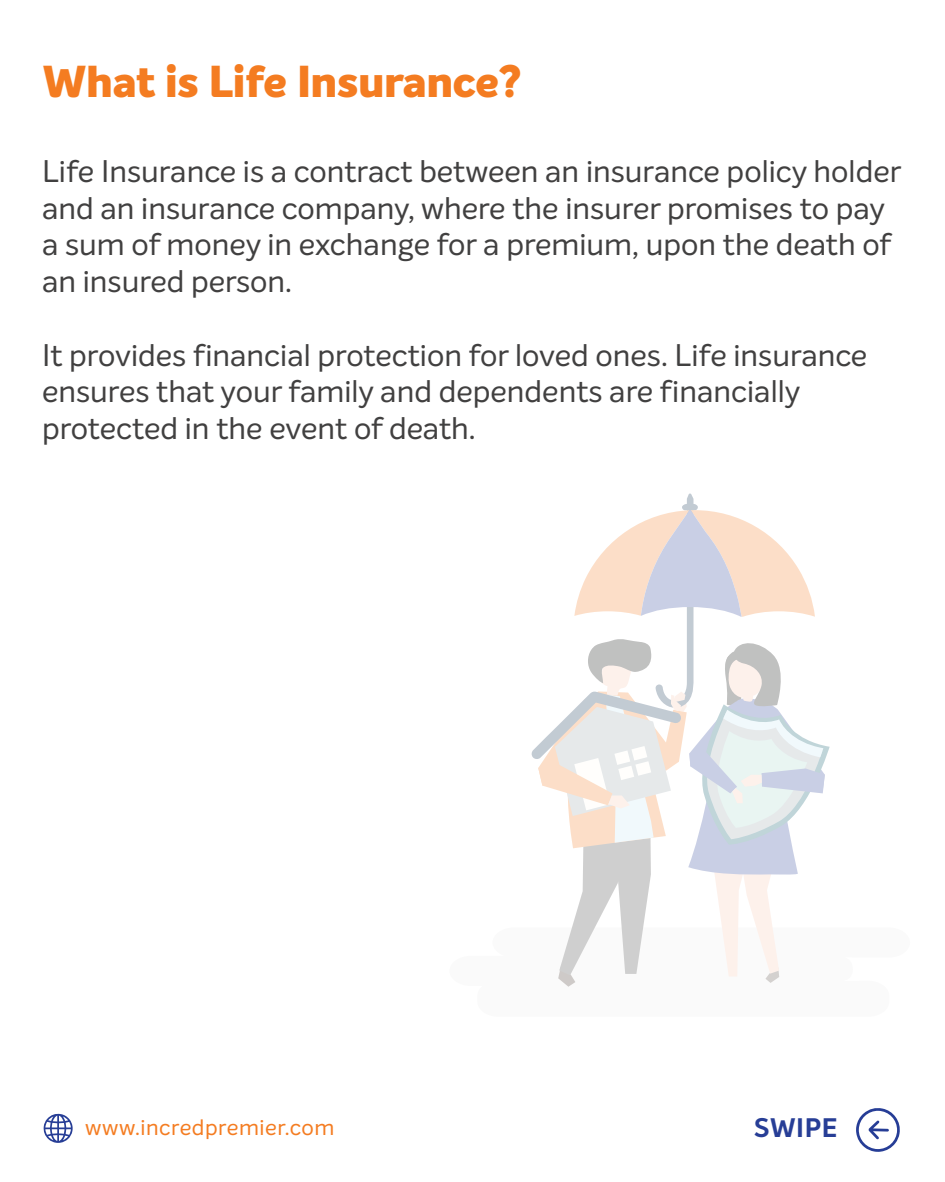
<style>
.page{position:relative;width:945px;height:1182px;background:#fff}
.page>*{position:absolute;margin:0;border:0;box-sizing:border-box;transform-origin:0 0}
.t1{font:800 43.75px "Intelo";color:#f47c21}
.t2{font:30.62px/36.8px "Intelo";color:#414040}
.t3{font:700 26.25px "Intelo Alt";letter-spacing:.025em;color:#273e96}
.t4{font:21.88px "Intelo";letter-spacing:.025em;color:#f47c21}
</style>
<div class="page">
<svg style="left:856px;top:1108px;width:44px;height:43px"></svg>
<svg style="left:43px;top:1113px;width:30px;height:29px"></svg>
<svg style="left:531px;top:493px;width:299px;height:494px"></svg>
<h1 class="t1" style="left:43px;top:53px;width:480px">What is Life Insurance?</h1>
<p class="t2" style="left:42px;top:152px;width:861px">Life Insurance is a contract between an insurance policy holder and an insurance company, where the insurer promises to pay a sum of money in exchange for a premium, upon the death of an insured person.</p>
<p class="t2" style="left:42px;top:336px;width:827px">It provides financial protection for loved ones. Life insurance ensures that your family and dependents are financially protected in the event of death.</p>
<p class="t4" style="left:85px;top:1113px;width:251px">www.incredpremier.com</p>
<p class="t3" style="left:754px;top:1110px;width:85px">SWIPE</p>
</div>
